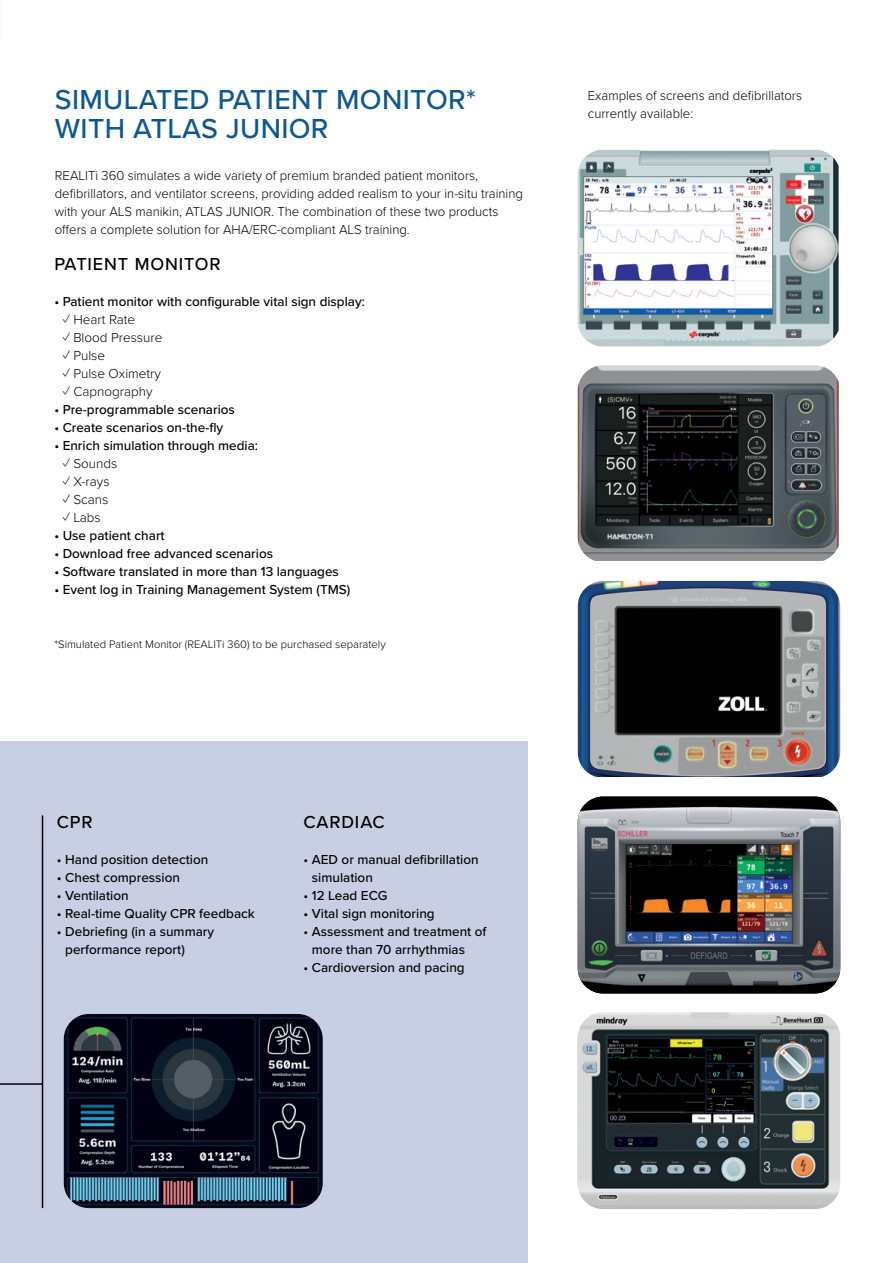
<style>
.page{position:relative;width:893px;height:1263px;background:#fff}
.page>*{position:absolute;margin:0;border:0;box-sizing:border-box;transform-origin:0 0}
.t1{font:500 28.5px/28.5px "Proxima Nova";letter-spacing:.01em;color:#0b5896}
.t2{font:500 18px "Proxima Nova";letter-spacing:.05em;color:#000}
.t3{font:500 13.5px/18px "Proxima Nova";color:#000}
.t4{font:300 13.5px/18px "Proxima Nova";color:#000}
.t5{font:300 11.25px "Proxima Nova";color:#000}
</style>
<div class="page">
<div style="left:0;top:200px;width:528px;height:1063px;background:#c9cfe3"></div>
<img style="left:64px;top:1014px;width:259px;height:194px">
<div style="left:0;top:40px;width:893px;height:701px;background:#fff"></div>
<img style="left:578px;top:1012px;width:262px;height:197px">
<img style="left:578px;top:150px;width:261px;height:196px">
<img style="left:578px;top:796px;width:262px;height:197px">
<img style="left:578px;top:581px;width:262px;height:196px">
<img style="left:578px;top:365px;width:261px;height:196px">
<svg style="left:0;top:815px;width:44px;height:270px"></svg>
<hr style="left:42px;top:1084px;width:1px;height:124px;background:#000">
<h1 class="t1" style="left:55px;top:85px;width:423px">SIMULATED PATIENT MONITOR*<br>WITH ATLAS JUNIOR</h1>
<p class="t4" style="left:55px;top:166px;width:470px">REALITi 360 simulates a wide variety of premium branded patient monitors, defibrillators, and ventilator screens, providing added realism to your in-situ training with your ALS manikin, ATLAS JUNIOR. The combination of these two products offers a complete solution for AHA/ERC-compliant ALS training.</p>
<h2 class="t2" style="left:54px;top:251px;width:168px">PATIENT MONITOR</h2>
<p class="t3" style="left:54px;top:292px;width:312px">• Patient monitor with configurable vital sign display:</p>
<p class="t4" style="left:63px;top:310px;width:74px">✓ Heart Rate</p>
<p class="t4" style="left:63px;top:328px;width:101px">✓ Blood Pressure</p>
<p class="t4" style="left:63px;top:346px;width:44px">✓ Pulse</p>
<p class="t4" style="left:63px;top:364px;width:100px">✓ Pulse Oximetry</p>
<p class="t4" style="left:63px;top:382px;width:91px">✓ Capnography</p>
<p class="t3" style="left:54px;top:400px;width:182px">• Pre-programmable scenarios</p>
<p class="t3" style="left:54px;top:418px;width:170px">• Create scenarios on-the-fly</p>
<p class="t3" style="left:54px;top:436px;width:205px">• Enrich simulation through media:</p>
<p class="t4" style="left:63px;top:454px;width:56px">✓ Sounds</p>
<p class="t4" style="left:63px;top:472px;width:48px">✓ X-rays</p>
<p class="t4" style="left:63px;top:490px;width:47px">✓ Scans</p>
<p class="t4" style="left:63px;top:508px;width:40px">✓ Labs</p>
<p class="t3" style="left:54px;top:526px;width:112px">• Use patient chart</p>
<p class="t3" style="left:54px;top:544px;width:220px">• Download free advanced scenarios</p>
<p class="t3" style="left:54px;top:562px;width:286px">• Software translated in more than 13 languages</p>
<p class="t3" style="left:54px;top:580px;width:297px">• Event log in Training Management System (TMS)</p>
<p class="t5" style="left:54px;top:636px;width:333px">*Simulated Patient Monitor (REALITi 360) to be purchased separately</p>
<h2 class="t2" style="left:57px;top:809px;width:37px">CPR</h2>
<p class="t3" style="left:57px;top:850px;width:153px">• Hand position detection</p>
<p class="t3" style="left:57px;top:868px;width:125px">• Chest compression</p>
<p class="t3" style="left:57px;top:886px;width:73px">• Ventilation</p>
<p class="t3" style="left:57px;top:904px;width:200px">• Real-time Quality CPR feedback</p>
<p class="t3" style="left:65px;top:922px;width:150px;text-indent:-9px">• Debriefing (in a summary performance report)</p>
<h2 class="t2" style="left:303px;top:809px;width:83px">CARDIAC</h2>
<p class="t3" style="left:312px;top:850px;width:168px;text-indent:-9px">• AED or manual defibrillation simulation</p>
<p class="t3" style="left:303px;top:886px;width:86px">• 12 Lead ECG</p>
<p class="t3" style="left:303px;top:904px;width:133px">• Vital sign monitoring</p>
<p class="t3" style="left:312px;top:922px;width:176px;text-indent:-9px">• Assessment and treatment of more than 70 arrhythmias</p>
<p class="t3" style="left:303px;top:958px;width:163px">• Cardioversion and pacing</p>
<p class="t4" style="left:588px;top:86px;width:216px">Examples of screens and defibrillators currently available:</p>
</div>
